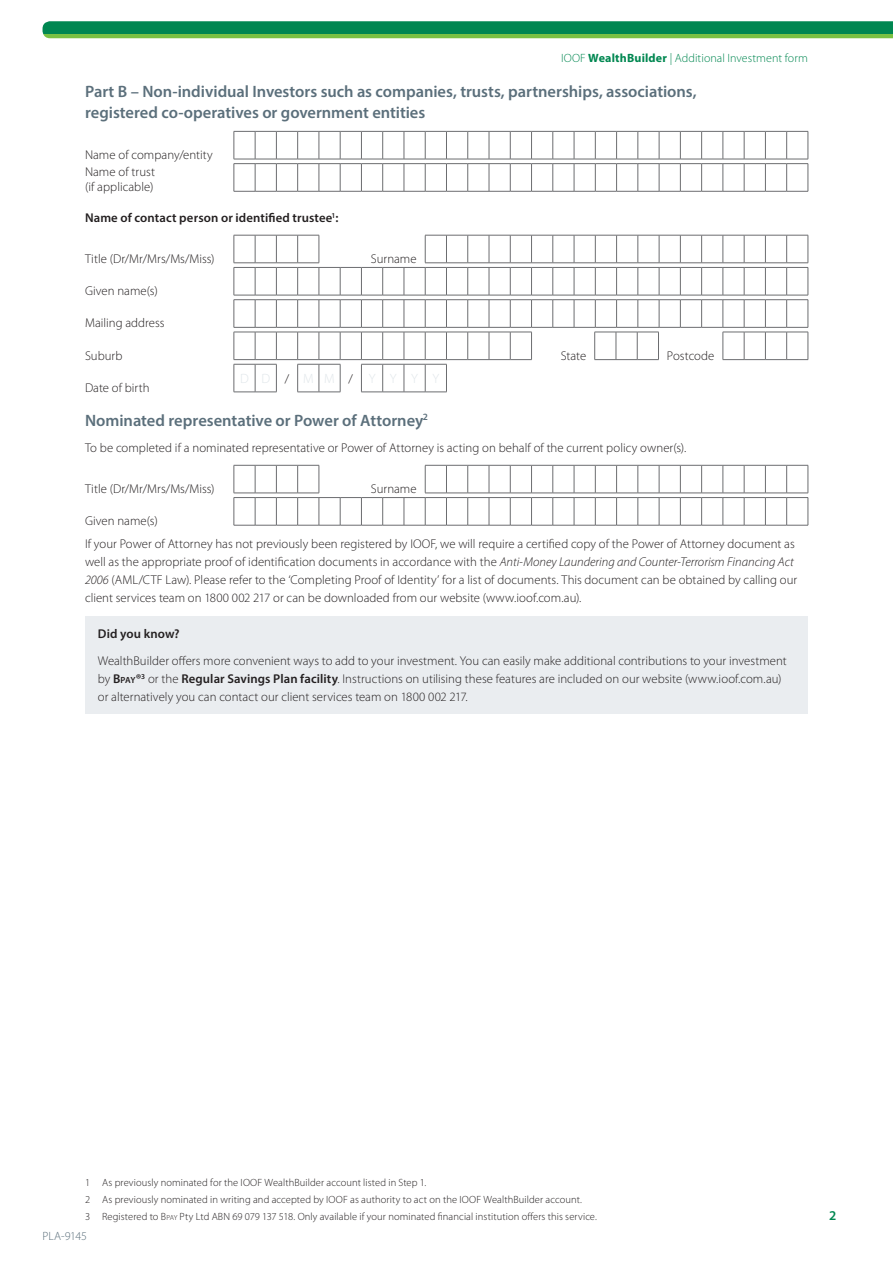
<style>
.page{position:relative;width:893px;height:1263px;background:#fff}
.page>*{position:absolute;margin:0;border:0;box-sizing:border-box;transform-origin:0 0}
.t1{font:600 16.5px/21px "Myriad Pro";color:#5b6f7b}
.t2{font:600 13.5px "Myriad Pro";color:#008751}
.t3{font:300 12.75px/18px "Myriad Pro";letter-spacing:.005em;color:#231f20}
.t4{font:600 12.75px "Myriad Pro";letter-spacing:.01em;color:#231f20}
.t5{font:300 12px "Myriad Pro";letter-spacing:.005em;color:#008751}
.t6{font:300 12px "Myriad Pro";letter-spacing:-.025em;color:#5b6f7b}
.t7{font:300 10.5px/17.1px "Myriad Pro";letter-spacing:.01em;color:#231f20}
.s1{font-weight:700}
.s2{font-style:italic}
.s3{font-weight:600}
.s4{font-weight:600;font-size:8.85px}
.s5{font-style:inherit}
.s6{font-size:7.35px}
</style>
<div class="page">
<svg style="left:43px;top:21px;width:850px;height:17px"></svg>
<svg style="left:233px;top:131px;width:576px;height:61px"></svg>
<svg style="left:233px;top:235px;width:576px;height:158px"></svg>
<svg style="left:233px;top:465px;width:576px;height:61px"></svg>
<div style="left:85px;top:616px;width:723px;height:98px;background:#eaedf0"></div>
<p class="t5" style="left:561px;top:51px;width:248px">IOOF <span class="s1">WealthBuilder</span> | Additional Investment form</p>
<p class="t1" style="left:85px;top:81px;width:613px">Part B – Non-individual Investors such as companies, trusts, partnerships, associations, registered co-operatives or government entities</p>
<p class="t3" style="left:85px;top:146px;width:129px;line-height:17.2px">Name of company/entity<br>Name of trust</p>
<p class="t3" style="left:85px;top:178px;width:70px">(if applicable)</p>
<p class="t4" style="left:85px;top:210px;width:255px">Name of contact person or identified trustee<sup>1</sup>:</p>
<p class="t3" style="left:85px;top:249px;width:131px">Title (Dr/Mr/Mrs/Ms/Miss)</p>
<p class="t3" style="left:371px;top:249px;width:47px">Surname</p>
<p class="t3" style="left:85px;top:282px;width:74px">Given name(s)</p>
<p class="t3" style="left:85px;top:314px;width:81px">Mailing address</p>
<p class="t3" style="left:85px;top:346px;width:39px">Suburb</p>
<p class="t3" style="left:561px;top:346px;width:27px">State</p>
<p class="t3" style="left:667px;top:346px;width:49px">Postcode</p>
<p class="t3" style="left:85px;top:378px;width:66px">Date of birth</p>
<p class="t1" style="left:85px;top:409px;width:345px">Nominated representative or Power of Attorney<sup>2</sup></p>
<p class="t3" style="left:85px;top:439px;width:603px">To be completed if a nominated representative or Power of Attorney is acting on behalf of the current policy owner(s).</p>
<p class="t3" style="left:85px;top:480px;width:131px">Title (Dr/Mr/Mrs/Ms/Miss)</p>
<p class="t3" style="left:371px;top:480px;width:47px">Surname</p>
<p class="t3" style="left:85px;top:510px;width:711px;line-height:22.5px">Given name(s)<br>If your Power of Attorney has not previously been registered by IOOF, we will require a certified copy of the Power of Attorney document as</p>
<p class="t3" style="left:85px;top:552px;width:714px">well as the appropriate proof of identification documents in accordance with the <span class="s2">Anti-Money Laundering and Counter-Terrorism Financing Act<br>2006</span> (AML/CTF Law). Please refer to the ‘Completing Proof of Identity’ for a list of documents. This document can be obtained by calling our client services team on 1800 002 217 or can be downloaded from our website (www.ioof.com.au).</p>
<p class="t4" style="left:98px;top:626px;width:83px">Did you know?</p>
<p class="t3" style="left:98px;top:652px;width:690px">WealthBuilder offers more convenient ways to add to your investment. You can easily make additional contributions to your investment by <span class="s3">B</span><span class="s4">pay</span><span class="s3">®</span><sup>3</sup> or the <span class="s3">Regular Savings Plan facility</span>. Instructions on utilising these features are included on our website (www.ioof.com.au) or alternatively you can contact our client services team on 1800 002 217.</p>
<p class="t7" style="left:85px;top:1174px;width:513px">1 As previously nominated for the IOOF WealthBuilder account listed in Step 1.<br>2 As previously nominated in writing and accepted by IOOF as authority to act on the IOOF WealthBuilder account.<br>3 Registered to <span class="s5">B</span><span class="s6">pay</span> Pty Ltd ABN 69 079 137 518. Only available if your nominated financial institution offers this service.</p>
<p class="t6" style="left:43px;top:1229px;width:46px">PLA-9145</p>
<p class="t2" style="left:829px;top:1207px;width:9px">2</p>
</div>
